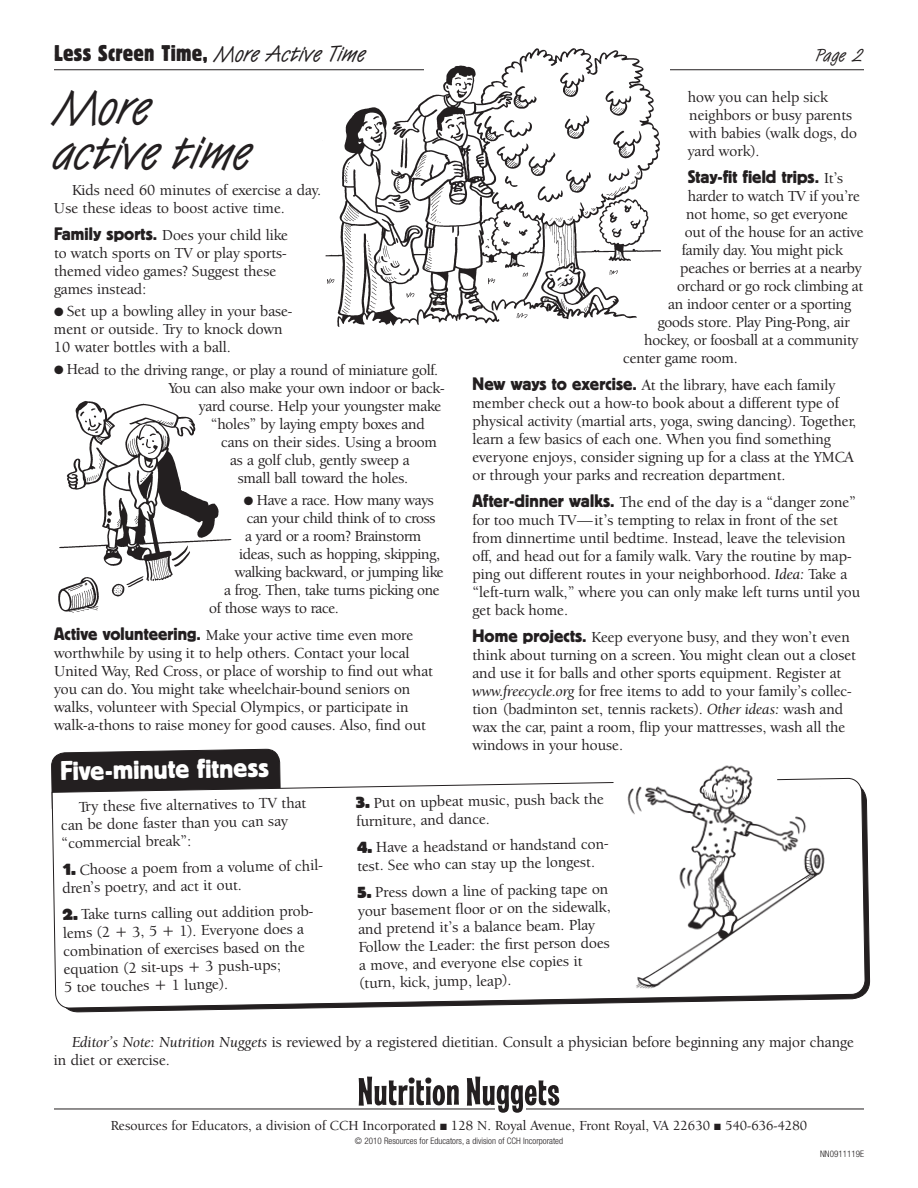
<style>
.page{position:relative;width:918px;height:1188px;background:#fff}
.page>*{position:absolute;margin:0;border:0;box-sizing:border-box;transform-origin:0 0}
.t1{font:49.5px/45px "Van Dijk D";color:#231f20}
.t2{font:27px "Block BE";color:#fff}
.t3{font:condensed 22.5px "Block BE";letter-spacing:.015em;color:#231f20}
.t4{font:18px "Block BE";letter-spacing:.005em;color:#231f20}
.t5{font:18px "Van Dijk D";color:#231f20}
.t6{font:500 15.75px/18px "Berkeley Oldstyle IT Cby BT";color:#231f20}
.t7{font:500 15.75px "Berkeley Oldstyle IT Cby BT";letter-spacing:-.02em;color:#231f20}
.t8{font:500 14.25px "Berkeley Oldstyle IT Cby BT";color:#231f20}
.t9{font:300 condensed 9px "Helvetica Neue";color:#231f20}
.s1{font-family:"Van Dijk D";font-stretch:normal}
.s2{font-family:"Block BE";font-weight:400;font-size:18px}
.s3{font-family:"Berkeley Oldstyle IT Cby BT";font-weight:500;font-size:15.75px}
.s4{font-family:"Berkeley Oldstyle IT Cby BT Med Ital";font-weight:400}
.s5{font-family:"Block BE";font-weight:800}
</style>
<div class="page">
<hr style="left:54px;top:69px;width:810px;height:1px;background:#231f20">
<svg style="left:51px;top:748px;width:230px;height:30px;background:#383536"></svg>
<svg style="left:51px;top:778px;width:814px;height:231px"></svg>
<hr style="left:54px;top:1109px;width:810px;height:1px;background:#231f20">
<svg style="left:359px;top:1077px;width:200px;height:36px"></svg>
<svg style="left:613px;top:778px;width:13px;height:14px"></svg>
<div style="left:424px;top:59px;width:246px;height:22px;background:#fff"></div>
<img style="left:322px;top:48px;width:339px;height:279px">
<img style="left:58px;top:401px;width:174px;height:212px">
<img style="left:626px;top:765px;width:204px;height:227px">
<p class="t3" style="left:54px;top:40px;width:313px">Less Screen Time, <span class="s1">More Active Time</span></p>
<p class="t5" style="left:816px;top:44px;width:50px">Page 2</p>
<p class="t1" style="left:54px;top:85px;width:199px">More active time</p>
<p class="t6" style="left:54px;top:180px;width:269px;text-indent:18px">Kids need 60 minutes of exercise a day.<br>Use these ideas to boost active time.</p>
<p class="t6" style="left:54px;top:225px;width:235px"><span class="s2">Family sports.</span> Does your child like to watch sports on TV or play sports&shy;themed video games? Suggest these games instead:</p>
<p class="t6" style="left:54px;top:302px;width:240px">● Set up a bowling alley in your base&shy;ment or outside. Try to knock down<br>10 water bottles with a ball.</p>
<p class="t6" style="left:54px;top:360px;width:386px">● Head to the driving range, or play a round of miniature golf.</p>
<p class="t6" style="left:169px;top:378px;width:277px">You can also make your own indoor or back-</p>
<p class="t6" style="left:199px;top:396px;width:244px">yard course. Help your youngster make</p>
<p class="t6" style="left:211px;top:414px;width:216px">“holes” by laying empty boxes and</p>
<p class="t6" style="left:221px;top:432px;width:217px">cans on their sides. Using a broom</p>
<p class="t6" style="left:230px;top:451px;width:181px">as a golf club, gently sweep a</p>
<p class="t6" style="left:238px;top:469px;width:172px">small ball toward the holes.</p>
<p class="t7" style="left:244px;top:491px;width:192px">● Have a race. How many ways</p>
<p class="t7" style="left:247px;top:509px;width:190px">can your child think of to cross</p>
<p class="t7" style="left:245px;top:527px;width:178px">a yard or a room? Brainstorm</p>
<p class="t7" style="left:239px;top:545px;width:202px">ideas, such as hopping, skipping,</p>
<p class="t7" style="left:235px;top:563px;width:210px">walking backward, or jumping like</p>
<p class="t7" style="left:224px;top:581px;width:217px">a frog. Then, take turns picking one</p>
<p class="t7" style="left:209px;top:599px;width:131px">of those ways to race.</p>
<p class="t6" style="left:54px;top:626px;width:380px"><span class="s2">Active volunteering.</span> Make your active time even more worthwhile by using it to help others. Contact your local United Way, Red Cross, or place of worship to find out what you can do. You might take wheelchair-bound seniors on walks, volunteer with Special Olympics, or participate in walk-a-thons to raise money for good causes. Also, find out</p>
<p class="t6" style="left:688px;top:88px;width:171px">how you can help sick neighbors or busy parents with babies (walk dogs, do yard work).</p>
<p class="t4" style="left:688px;top:166px;width:157px">Stay-fit field trips. <span class="s3">It’s</span></p>
<p class="t6" style="left:688px;top:187px;width:174px">harder to watch TV if you’re</p>
<p class="t6" style="left:686px;top:205px;width:163px">not home, so get everyone</p>
<p class="t6" style="left:685px;top:223px;width:180px">out of the house for an active</p>
<p class="t6" style="left:682px;top:241px;width:163px">family day. You might pick</p>
<p class="t6" style="left:680px;top:259px;width:183px">peaches or berries at a nearby</p>
<p class="t6" style="left:677px;top:277px;width:187px">orchard or go rock climbing at</p>
<p class="t6" style="left:668px;top:295px;width:184px">an indoor center or a sporting</p>
<p class="t6" style="left:658px;top:313px;width:193px">goods store. Play Ping-Pong, air</p>
<p class="t6" style="left:644px;top:331px;width:216px">hockey, or foosball at a community</p>
<p class="t6" style="left:623px;top:349px;width:116px">center game room.</p>
<p class="t6" style="left:472px;top:376px;width:385px"><span class="s2">New ways to exercise.</span> At the library, have each family member check out a how-to book about a different type of physical activity (martial arts, yoga, swing dancing). Together, learn a few basics of each one. When you find something everyone enjoys, consider signing up for a class at the YMCA or through your parks and recreation department.</p>
<p class="t6" style="left:472px;top:493px;width:389px"><span class="s2">After-dinner walks.</span> The end of the day is a “danger zone” for too much TV—it’s tempting to relax in front of the set from dinnertime until bedtime. Instead, leave the television off, and head out for a family walk. Vary the routine by map&shy;ping out different routes in your neighborhood. <span class="s4">Idea:</span> Take a “left-turn walk,” where you can only make left turns until you get back home.</p>
<p class="t6" style="left:472px;top:628px;width:385px"><span class="s2">Home projects.</span> Keep everyone busy, and they won’t even think about turning on a screen. You might clean out a closet and use it for balls and other sports equipment. Register at <span class="s4">www.freecycle.org</span> for free items to add to your family’s collec&shy;tion (badminton set, tennis rackets). <span class="s4">Other ideas:</span> wash and wax the car, paint a room, flip your mattresses, wash all the windows in your house.</p>
<p class="t2" style="left:60px;top:756px;width:210px;rotate:-1deg">Five-minute fitness</p>
<p class="t6" style="left:61px;top:798px;width:247px;text-indent:18px;rotate:-1deg">Try these fi ve alternatives to TV that can be done faster than you can say “commercial break”:</p>
<p class="t6" style="left:62px;top:861px;width:266px;rotate:-1deg"><span class="s5">1.</span> Choose a poem from a volume of chil&shy;dren’s poetry, and act it out.</p>
<p class="t6" style="left:63px;top:906px;width:255px;rotate:-1deg"><span class="s5">2.</span> Take turns calling out addition prob&shy;lems (2 + 3, 5 + 1). Everyone does a combination of exercises based on the equation (2 sit-ups + 3 push-ups;<br>5 toe touches + 1 lunge).</p>
<p class="t6" style="left:356px;top:794px;width:249px;rotate:-1deg"><span class="s5">3.</span> Put on upbeat music, push back the furniture, and dance.</p>
<p class="t6" style="left:357px;top:839px;width:256px;rotate:-1deg"><span class="s5">4.</span> Have a headstand or handstand con&shy;test. See who can stay up the longest.</p>
<p class="t6" style="left:358px;top:884px;width:254px;rotate:-1deg"><span class="s5">5.</span> Press down a line of packing tape on your basement fl oor or on the sidewalk, and pretend it’s a balance beam. Play Follow the Leader: the fi rst person does a move, and everyone else copies it (turn, kick, jump, leap).</p>
<p class="t6" style="left:54px;top:1032px;width:801px;text-indent:18px"><span class="s4">Editor’s Note: Nutrition Nuggets</span> is reviewed by a registered dietitian. Consult a physician before beginning any major change in diet or exercise.</p>
<p class="t8" style="left:111px;top:1117px;width:698px">Resources for Educators, a division of CCH Incorporated ■ 128 N. Royal Avenue, Front Royal, VA 22630 ■ 540-636-4280</p>
<p class="t9" style="left:355px;top:1136px;width:210px">© 2010 Resources for Educators, a division of CCH Incorporated</p>
<p class="t9" style="left:820px;top:1149px;width:45px">NN0911119E</p>
</div>
